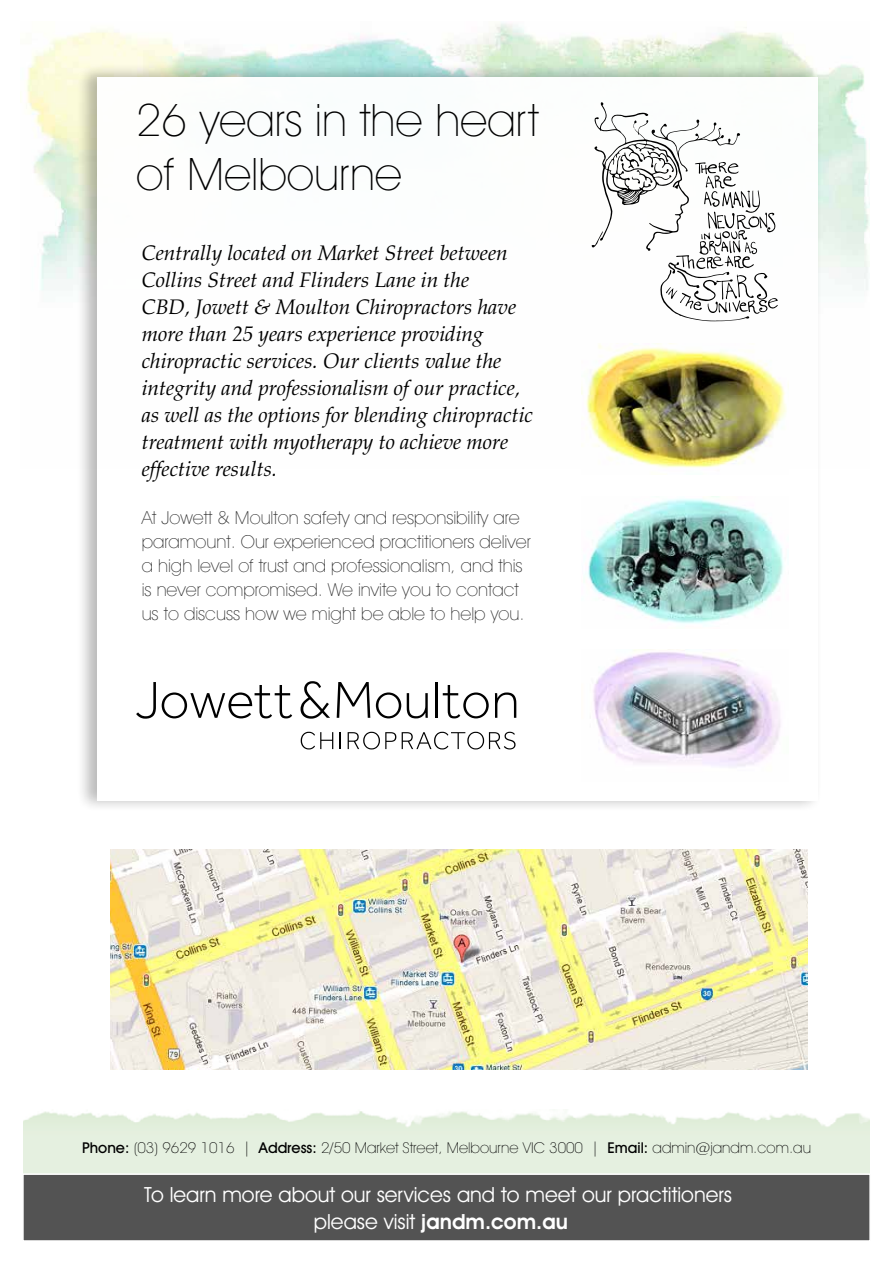
<style>
.page{position:relative;width:893px;height:1263px;background:#fff}
.page>*{position:absolute;margin:0;border:0;box-sizing:border-box;transform-origin:0 0}
.t1{font:200 45px/54px "Avant Garde IT Cby BT";color:#000}
.t2{font:italic 21px/27px "Palatino";color:#000}
.t3{font:21px/27px "Avant Garde IT Cby BT";color:#fff;text-align:center}
.t4{font:200 18px/24px "Avant Garde IT Cby BT";color:#2a2a2a}
.t5{font:200 15px "Avant Garde IT Cby BT";color:#000}
.s1{font-weight:500}
.s2{font-weight:600}
</style>
<div class="page">
<img style="left:26px;top:23px;width:843px;height:268px">
<div style="left:75px;top:62px;width:749px;height:751px;background:#000;opacity:.29"></div>
<div style="left:97px;top:77px;width:721px;height:724px;background:#fff"></div>
<svg style="left:592px;top:102px;width:186px;height:219px"></svg>
<div style="left:22px;top:1173px;width:849px;height:69px;background:#535353;border:2px solid #fff"></div>
<img style="left:581px;top:343px;width:206px;height:125px">
<img style="left:587px;top:497px;width:197px;height:127px">
<svg style="left:301px;top:732px;width:32px;height:17px"></svg>
<svg style="left:340px;top:732px;width:1px;height:17px"></svg>
<svg style="left:348px;top:732px;width:48px;height:17px"></svg>
<svg style="left:402px;top:732px;width:113px;height:17px"></svg>
<svg style="left:136px;top:682px;width:20px;height:37px"></svg>
<svg style="left:162px;top:685px;width:130px;height:33px"></svg>
<svg style="left:300px;top:681px;width:30px;height:38px"></svg>
<svg style="left:337px;top:682px;width:33px;height:36px"></svg>
<svg style="left:376px;top:692px;width:25px;height:26px"></svg>
<svg style="left:407px;top:693px;width:21px;height:25px"></svg>
<hr style="left:435px;top:682px;width:3px;height:36px;background:#000">
<svg style="left:443px;top:685px;width:46px;height:33px"></svg>
<svg style="left:495px;top:692px;width:21px;height:26px"></svg>
<img style="left:111px;top:849px;width:697px;height:221px">
<img style="left:593px;top:650px;width:188px;height:117px">
<h1 class="t1" style="left:136px;top:93px;width:404px">26 years in the heart of Melbourne</h1>
<p class="t2" style="left:142px;top:240px;width:393px">Centrally located on Market Street between Collins Street and Flinders Lane in the<br>CBD, Jowett &amp; Moulton Chiropractors have more than 25 years experience providing chiropractic services. Our clients value the integrity and professionalism of our practice, as well as the options for blending chiropractic treatment with myotherapy to achieve more effective results.</p>
<p class="t4" style="left:142px;top:505px;width:390px">At Jowett &amp; Moulton safety and responsibility are paramount. Our experienced practitioners deliver a high level of trust and professionalism, and this is never compromised. We invite you to contact us to discuss how we might be able to help you.</p>
<p class="t5" style="left:82px;top:1138px;width:730px"><span class="s1">Phone:</span> (03) 9629 1016 | <span class="s1">Address:</span> 2/50 Market Street, Melbourne VIC 3000 | <span class="s1">Email:</span> admin@jandm.com.au</p>
<p class="t3" style="left:144px;top:1181px;width:589px">To learn more about our services and to meet our practitioners please visit <span class="s2">jandm.com.au</span></p>
</div>
